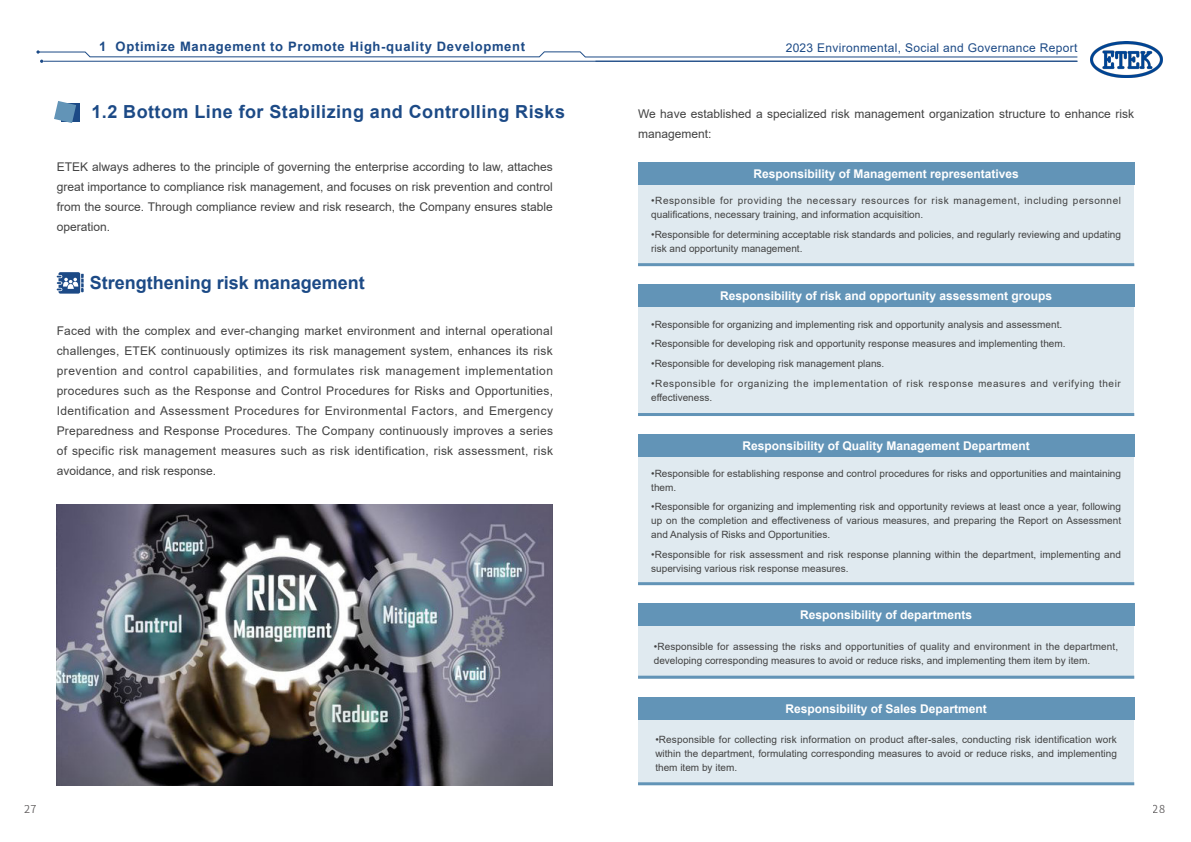
<style>
.page{position:relative;width:1191px;height:842px;background:#fff}
.page>*{position:absolute;margin:0;border:0;box-sizing:border-box;transform-origin:0 0}
.t1{font:700 18px "Arial";letter-spacing:.025em;color:#1c4a86}
.t2{font:700 18px "Arial";color:#1c4a86}
.t3{font:700 13px "Arial";letter-spacing:.05em;color:#1c4a86}
.t4{font:12px/20px "Arial";color:#424242;text-align:justify}
.t5{font:700 12px "Arial";color:#fff}
.t6{font:12px "Arial";letter-spacing:.025em;color:#1c4a86}
.t7{font:11px "Source Han Sans SC";color:#231f20}
.t8{font:10px/14px "Arial";color:#424242}
.t9{font:10px/14px "Arial";letter-spacing:.05em;color:#424242}
.t10{font:10px/14px "Arial";letter-spacing:.055em;color:#424242}
</style>
<div class="page">
<div style="left:61px;top:103px;width:18px;height:18px;background:#1c4a86"></div>
<svg style="left:54px;top:101px;width:22px;height:22px"></svg>
<div style="left:638px;top:435px;width:496px;height:150px;background:#e0eaf0"></div>
<div style="left:638px;top:435px;width:496px;height:22px;background:#6294b7"></div>
<hr style="left:638px;top:582px;width:496px;height:3px;background:#6294b7">
<div style="left:638px;top:285px;width:496px;height:131px;background:#e0eaf0"></div>
<div style="left:638px;top:285px;width:496px;height:22px;background:#6294b7"></div>
<hr style="left:638px;top:413px;width:496px;height:3px;background:#6294b7">
<div style="left:638px;top:163px;width:496px;height:103px;background:#e0eaf0"></div>
<div style="left:638px;top:163px;width:496px;height:22px;background:#6294b7"></div>
<hr style="left:638px;top:263px;width:496px;height:3px;background:#6294b7">
<div style="left:638px;top:604px;width:496px;height:75px;background:#e0eaf0"></div>
<div style="left:638px;top:604px;width:496px;height:22px;background:#6294b7"></div>
<hr style="left:638px;top:676px;width:496px;height:3px;background:#6294b7">
<div style="left:638px;top:697px;width:496px;height:88px;background:#e0eaf0"></div>
<div style="left:638px;top:697px;width:496px;height:22px;background:#6294b7"></div>
<hr style="left:638px;top:782px;width:496px;height:3px;background:#6294b7">
<img style="left:57px;top:505px;width:496px;height:280px">
<svg style="left:57px;top:272px;width:27px;height:22px"></svg>
<img style="left:1090px;top:42px;width:72px;height:36px">
<svg style="left:36px;top:50px;width:1042px;height:13px"></svg>
<p class="t3" style="left:99px;top:37px;width:427px">1 Optimize Management to Promote High-quality Development</p>
<p class="t6" style="left:785px;top:40px;width:293px">2023 Environmental, Social and Governance Report</p>
<p class="t1" style="left:91px;top:98px;width:475px">1.2 Bottom Line for Stabilizing and Controlling Risks</p>
<p class="t4" style="left:57px;top:156px;width:498px">ETEK always adheres to the principle of governing the enterprise according to law, attaches great importance to compliance risk management, and focuses on risk prevention and control from the source. Through compliance review and risk research, the Company ensures stable operation.</p>
<p class="t2" style="left:90px;top:270px;width:277px">Strengthening risk management</p>
<p class="t4" style="left:57px;top:320px;width:498px">Faced with the complex and ever-changing market environment and internal operational challenges, ETEK continuously optimizes its risk management system, enhances its risk prevention and control capabilities, and formulates risk management implementation procedures such as the Response and Control Procedures for Risks and Opportunities, Identification and Assessment Procedures for Environmental Factors, and Emergency Preparedness and Response Procedures. The Company continuously improves a series of specific risk management measures such as risk identification, risk assessment, risk avoidance, and risk response.</p>
<p class="t4" style="left:638px;top:104px;width:497px">We have established a specialized risk management organization structure to enhance risk management:</p>
<p class="t5" style="left:753px;top:165px;width:267px">Responsibility of Management representatives</p>
<p class="t9" style="left:651px;top:194px;width:471px">•Responsible for providing the necessary resources for risk management, including personnel qualifications, necessary training, and information acquisition.</p>
<p class="t8" style="left:651px;top:227px;width:471px">•Responsible for determining acceptable risk standards and policies, and regularly reviewing and updating risk and opportunity management.</p>
<p class="t5" style="left:720px;top:288px;width:334px">Responsibility of risk and opportunity assessment groups</p>
<p class="t8" style="left:651px;top:317px;width:412px">•Responsible for organizing and implementing risk and opportunity analysis and assessment.</p>
<p class="t8" style="left:651px;top:337px;width:416px">•Responsible for developing risk and opportunity response measures and implementing them.</p>
<p class="t8" style="left:651px;top:356px;width:235px">•Responsible for developing risk management plans.</p>
<p class="t10" style="left:651px;top:376px;width:471px">•Responsible for organizing the implementation of risk response measures and verifying their effectiveness.</p>
<p class="t5" style="left:742px;top:437px;width:289px">Responsibility of Quality Management Department</p>
<p class="t8" style="left:651px;top:466px;width:471px">•Responsible for establishing response and control procedures for risks and opportunities and maintaining them.</p>
<p class="t8" style="left:651px;top:500px;width:471px;text-align:justify">•Responsible for organizing and implementing risk and opportunity reviews at least once a year, following up on the completion and effectiveness of various measures, and preparing the Report on Assessment and Analysis of Risks and Opportunities.</p>
<p class="t8" style="left:651px;top:548px;width:471px">•Responsible for risk assessment and risk response planning within the department, implementing and supervising various risk response measures.</p>
<p class="t5" style="left:800px;top:606px;width:174px">Responsibility of departments</p>
<p class="t8" style="left:654px;top:639px;width:466px">•Responsible for assessing the risks and opportunities of quality and environment in the department, developing corresponding measures to avoid or reduce risks, and implementing them item by item.</p>
<p class="t5" style="left:785px;top:700px;width:203px">Responsibility of Sales Department</p>
<p class="t8" style="left:655px;top:732px;width:463px;text-align:justify">•Responsible for collecting risk information on product after-sales, conducting risk identification work within the department, formulating corresponding measures to avoid or reduce risks, and implementing them item by item.</p>
<p class="t7" style="left:24px;top:803px;width:14px">27</p>
<p class="t7" style="left:1152px;top:802px;width:14px">28</p>
</div>
